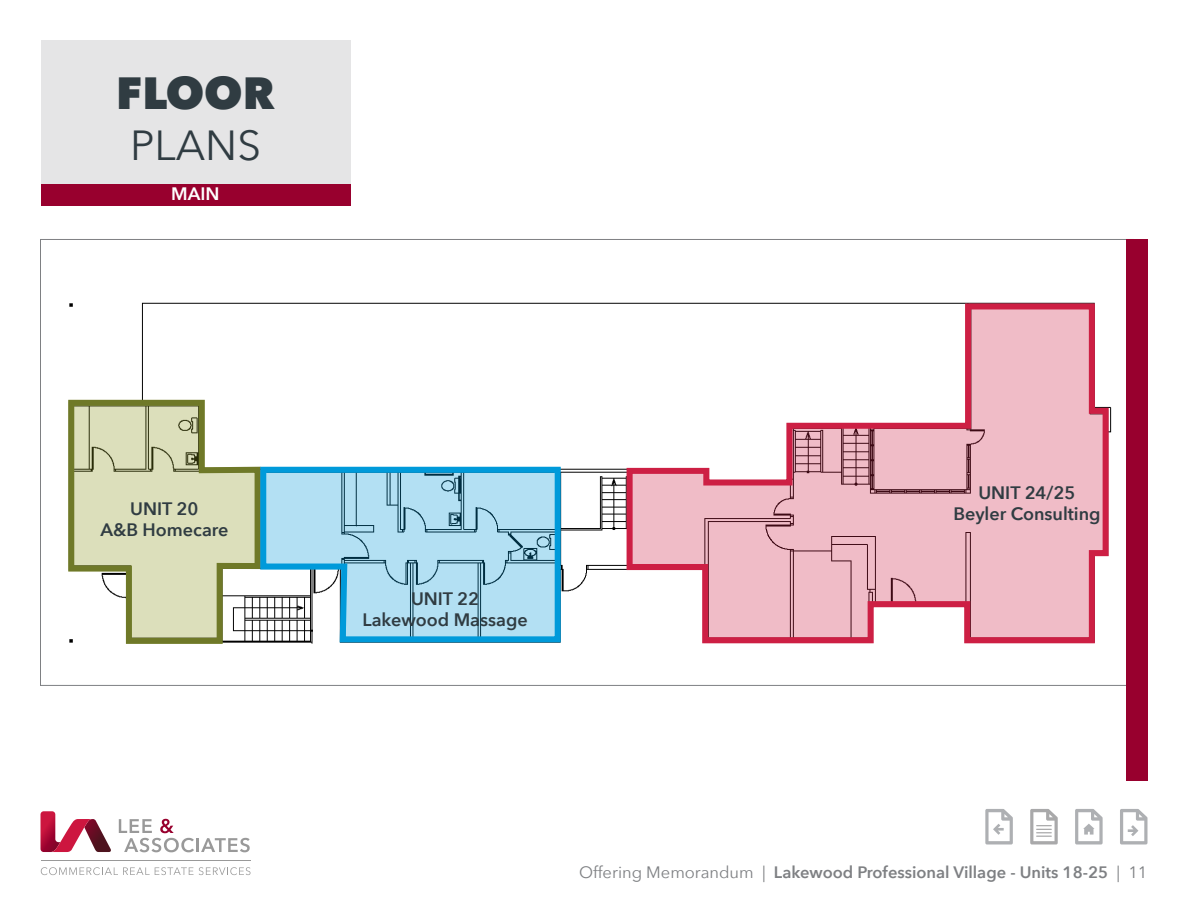
<style>
.page{position:relative;width:1188px;height:918px;background:#fff}
.page>*{position:absolute;margin:0;border:0;box-sizing:border-box;transform-origin:0 0}
.t1{font:800 45px "Avenir Next";color:#303c42}
.t2{font:42px "Avenir Next";color:#303c42}
.t3{font:600 18px/21.6px "Avenir Next";color:#303c42;text-align:center}
.t4{font:600 18px "Avenir Next";color:#fff}
.t5{font:600 16.5px "Avenir Next";color:#7e8083}
.s1{font-weight:400}
</style>
<div class="page">
<svg style="left:119px;top:819px;width:75px;height:33px"></svg>
<hr style="left:196px;top:838px;width:3px;height:14px;background:#999">
<svg style="left:201px;top:838px;width:49px;height:14px"></svg>
<svg style="left:40px;top:811px;width:71px;height:41px"></svg>
<svg style="left:41px;top:867px;width:210px;height:8px"></svg>
<hr style="left:41px;top:861px;width:210px;height:1px;background:#999">
<div style="left:41px;top:40px;width:310px;height:155px;background:#e5e5e6"></div>
<div style="left:41px;top:184px;width:310px;height:21px;background:#98002e"></div>
<svg style="left:985px;top:809px;width:28px;height:35px"></svg>
<svg style="left:1120px;top:809px;width:28px;height:35px"></svg>
<svg style="left:1030px;top:809px;width:28px;height:35px"></svg>
<svg style="left:1075px;top:809px;width:28px;height:35px"></svg>
<img style="left:69px;top:302px;width:555px;height:290px">
<div style="left:1126px;top:239px;width:22px;height:542px;background:#98002e"></div>
<svg style="left:68px;top:397px;width:196px;height:247px"></svg>
<svg style="left:257px;top:464px;width:307px;height:180px;background:#9dcfe3"></svg>
<svg style="left:624px;top:302px;width:488px;height:342px"></svg>
<h1 class="t1" style="left:116px;top:66px;width:160px">FLOOR</h1>
<h2 class="t2" style="left:130px;top:110px;width:132px">PLANS</h2>
<p class="t4" style="left:171px;top:178px;width:50px">MAIN</p>
<p class="t3" style="left:100px;top:497px;width:130px">UNIT 20<br>A&amp;B Homecare</p>
<p class="t3" style="left:362px;top:587px;width:167px">UNIT 22<br>Lakewood Massage</p>
<p class="t3" style="left:953px;top:481px;width:149px">UNIT 24/25<br>Beyler Consulting</p>
<p class="t5" style="left:579px;top:858px;width:570px"><span class="s1">Offering Memorandum |</span> Lakewood Professional Village - Units 18-25 <span class="s1">| 11</span></p>
</div>
